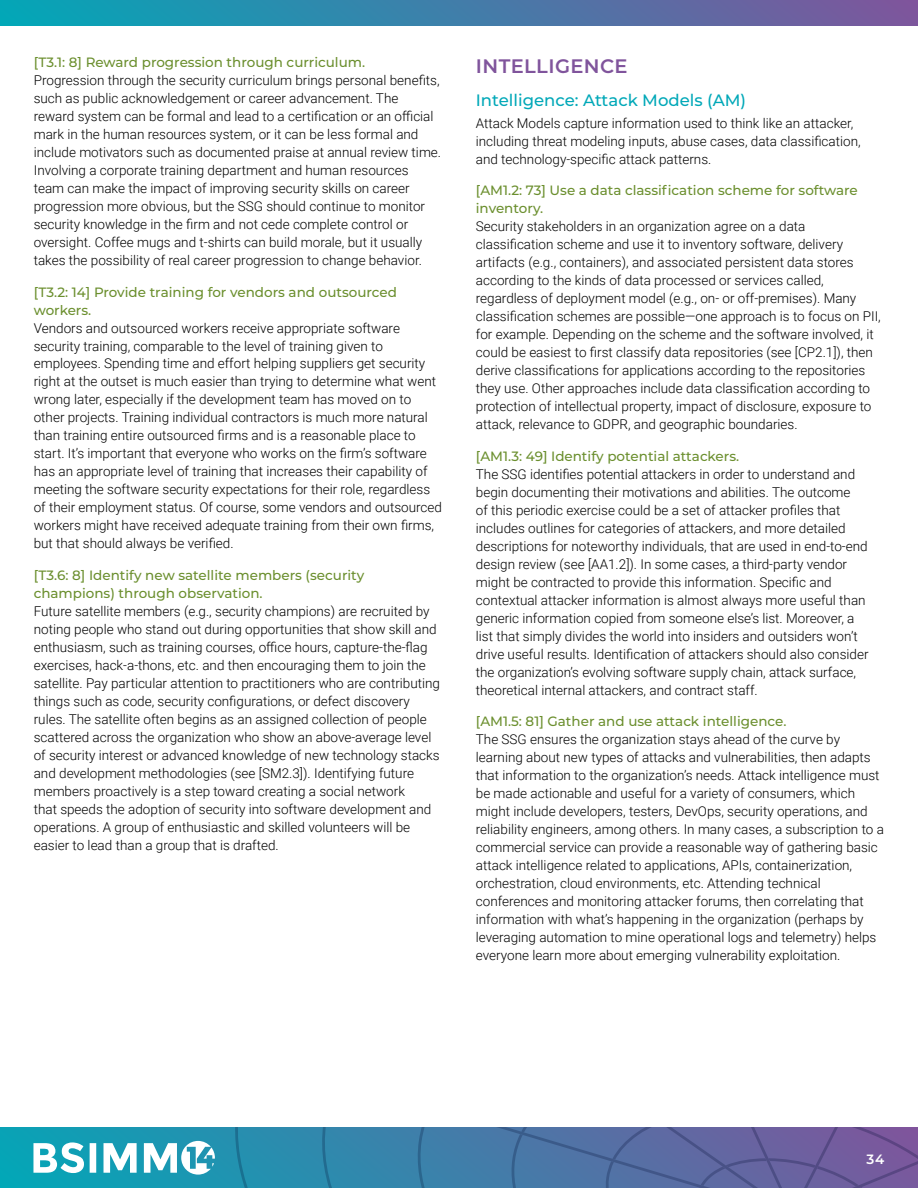
<style>
.page{position:relative;width:918px;height:1188px;background:#fff}
.page>*{position:absolute;margin:0;border:0;box-sizing:border-box;transform-origin:0 0}
.t1{font:600 19.5px "Montserrat";letter-spacing:.02em;color:#80549c}
.t2{font:500 16.5px "Montserrat";color:#00a8b8}
.t3{font:300 13.5px/18px "Roboto";color:#000}
.t4{font:500 13.5px/18px "Montserrat";color:#6b8f2e}
.t5{font:600 13.5px "Montserrat";color:#fff}
</style>
<div class="page">
<svg style="left:0;top:1128px;width:230px;height:60px"></svg>
<svg style="left:230px;top:1128px;width:688px;height:60px"></svg>
<svg style="left:33px;top:1141px;width:182px;height:34px"></svg>
<div style="left:0;top:0;width:918px;height:26px;background:linear-gradient(to right,#02a7b7,#7e559c)"></div>
<p class="t4" style="left:34px;top:53px;width:333px">[T3.1: 8] Reward progression through curriculum.</p>
<p class="t3" style="left:34px;top:71px;width:409px">Progression through the security curriculum brings personal benefits, such as public acknowledgement or career advancement. The reward system can be formal and lead to a certification or an official mark in the human resources system, or it can be less formal and include motivators such as documented praise at annual review time.<br>Involving a corporate training department and human resources team can make the impact of improving security skills on career progression more obvious, but the SSG should continue to monitor security knowledge in the firm and not cede complete control or oversight. Coffee mugs and t-shirts can build morale, but it usually takes the possibility of real career progression to change behavior.</p>
<p class="t4" style="left:34px;top:282px;width:365px">[T3.2: 14] Provide training for vendors and outsourced workers.</p>
<p class="t3" style="left:34px;top:318px;width:410px">Vendors and outsourced workers receive appropriate software security training, comparable to the level of training given to employees. Spending time and effort helping suppliers get security right at the outset is much easier than trying to determine what went wrong later, especially if the development team has moved on to other projects. Training individual contractors is much more natural than training entire outsourced firms and is a reasonable place to start. It’s important that everyone who works on the firm’s software has an appropriate level of training that increases their capability of meeting the software security expectations for their role, regardless of their employment status. Of course, some vendors and outsourced workers might have received adequate training from their own firms, but that should always be verified.</p>
<p class="t4" style="left:34px;top:566px;width:332px">[T3.6: 8] Identify new satellite members (security champions) through observation.</p>
<p class="t3" style="left:34px;top:602px;width:408px">Future satellite members (e.g., security champions) are recruited by noting people who stand out during opportunities that show skill and enthusiasm, such as training courses, office hours, capture-the-flag exercises, hack-a-thons, etc. and then encouraging them to join the satellite. Pay particular attention to practitioners who are contributing things such as code, security configurations, or defect discovery rules. The satellite often begins as an assigned collection of people scattered across the organization who show an above-average level of security interest or advanced knowledge of new technology stacks and development methodologies (see [SM2.3]). Identifying future members proactively is a step toward creating a social network<br>that speeds the adoption of security into software development and operations. A group of enthusiastic and skilled volunteers will be easier to lead than a group that is drafted.</p>
<h1 class="t1" style="left:476px;top:52px;width:153px">INTELLIGENCE</h1>
<p class="t2" style="left:476px;top:89px;width:272px">Intelligence: Attack Models (AM)</p>
<p class="t3" style="left:476px;top:113px;width:386px">Attack Models capture information used to think like an attacker, including threat modeling inputs, abuse cases, data classification, and technology-specific attack patterns.</p>
<p class="t4" style="left:476px;top:181px;width:383px">[AM1.2: 73] Use a data classification scheme for software inventory.</p>
<p class="t3" style="left:476px;top:217px;width:407px">Security stakeholders in an organization agree on a data classification scheme and use it to inventory software, delivery artifacts (e.g., containers), and associated persistent data stores according to the kinds of data processed or services called, regardless of deployment model (e.g., on- or off-premises). Many classification schemes are possible—one approach is to focus on PII, for example. Depending on the scheme and the software involved, it could be easiest to first classify data repositories (see [CP2.1]), then derive classifications for applications according to the repositories they use. Other approaches include data classification according to protection of intellectual property, impact of disclosure, exposure to attack, relevance to GDPR, and geographic boundaries.</p>
<p class="t4" style="left:476px;top:446px;width:265px">[AM1.3: 49] Identify potential attackers.</p>
<p class="t3" style="left:476px;top:464px;width:394px">The SSG identifies potential attackers in order to understand and begin documenting their motivations and abilities. The outcome<br>of this periodic exercise could be a set of attacker profiles that includes outlines for categories of attackers, and more detailed descriptions for noteworthy individuals, that are used in end-to-end design review (see [AA1.2]). In some cases, a third-party vendor might be contracted to provide this information. Specific and contextual attacker information is almost always more useful than generic information copied from someone else’s list. Moreover, a list that simply divides the world into insiders and outsiders won’t drive useful results. Identification of attackers should also consider the organization’s evolving software supply chain, attack surface, theoretical internal attackers, and contract staff.</p>
<p class="t4" style="left:476px;top:712px;width:312px">[AM1.5: 81] Gather and use attack intelligence.</p>
<p class="t3" style="left:476px;top:730px;width:410px">The SSG ensures the organization stays ahead of the curve by learning about new types of attacks and vulnerabilities, then adapts that information to the organization’s needs. Attack intelligence must be made actionable and useful for a variety of consumers, which might include developers, testers, DevOps, security operations, and reliability engineers, among others. In many cases, a subscription to a commercial service can provide a reasonable way of gathering basic attack intelligence related to applications, APIs, containerization, orchestration, cloud environments, etc. Attending technical conferences and monitoring attacker forums, then correlating that information with what’s happening in the organization (perhaps by leveraging automation to mine operational logs and telemetry) helps everyone learn more about emerging vulnerability exploitation.</p>
<p class="t5" style="left:867px;top:1150px;width:19px">34</p>
</div>
